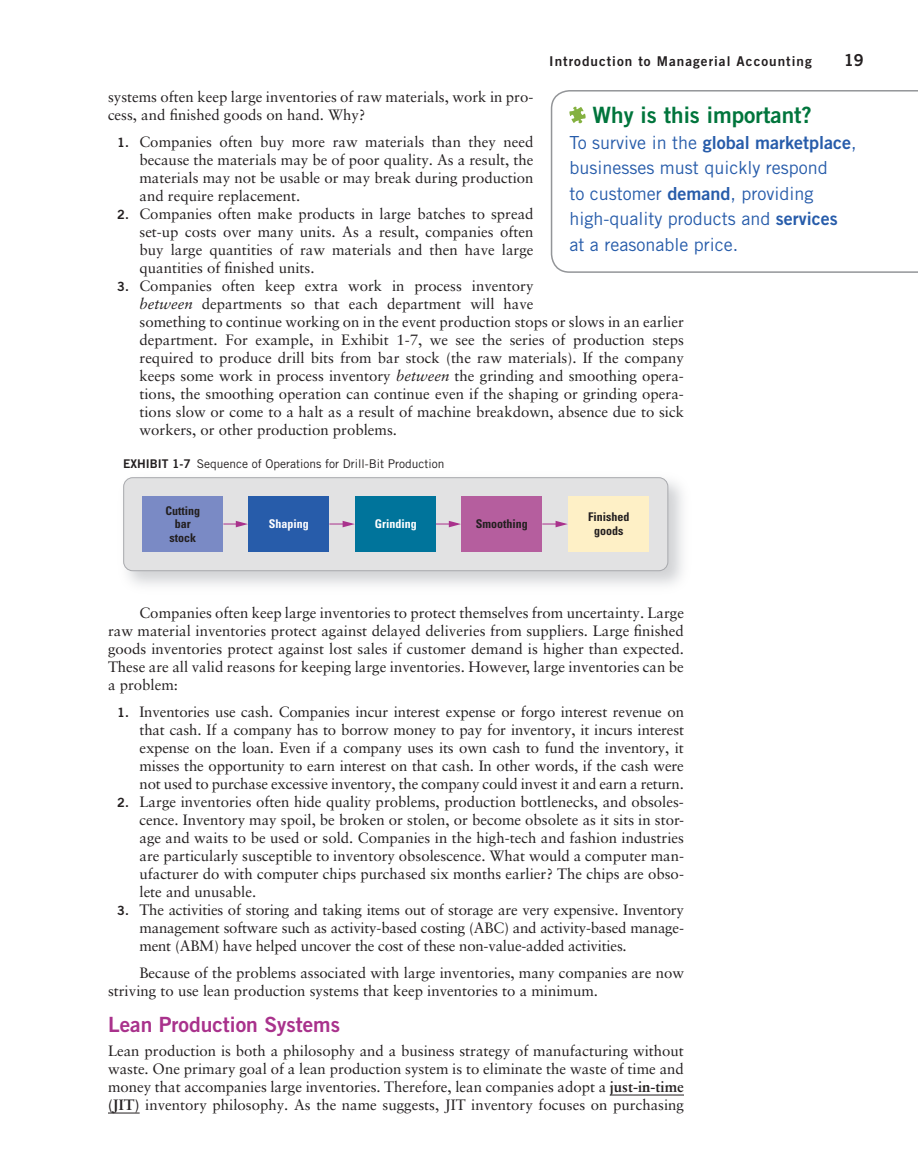
<style>
.page{position:relative;width:918px;height:1175px;background:#fff}
.page>*{position:absolute;margin:0;border:0;box-sizing:border-box;transform-origin:0 0}
.t1{font:22.5px "Trade Gothic LT Pro Bd 2";color:#00753c}
.t2{font:21px "Trade Gothic LT Pro Bd 2";color:#a9328c}
.t3{font:18px/25.5px "Trade Gothic LT Pro";color:#275caa}
.t4{font:18px "Trade Gothic LT Pro Bd 2";color:#275caa}
.t5{font:16.5px "Trade Gothic LT Pro Bd 2";color:#231f20}
.t6{font:15px/18px "Sabon LT Pro";color:#231f20;text-align:justify}
.t7{font:13.5px "Trade Gothic LT Pro Bd 2";letter-spacing:.075em;color:#231f20}
.t8{font:12px "Trade Gothic LT Pro";color:#231f20}
.t9{font:700 condensed 12px/13.5px "Univers LT Std";color:#231f20;text-align:center}
.t10{font:700 condensed 12px "Univers LT Std";color:#fff}
.s1{font-family:"Trade Gothic LT Pro Bd 2";font-size:12.75px}
.s2{font-style:italic}
.s3{font-family:"Trade Gothic LT Pro"}
.s4{font-family:"Trade Gothic LT Pro Bd 2"}
.s5{font-weight:700}
</style>
<div class="page">
<svg style="left:551px;top:90px;width:367px;height:183px"></svg>
<svg style="left:569px;top:107px;width:17px;height:16px"></svg>
<img style="left:124px;top:478px;width:559px;height:108px">
<div style="left:124px;top:477px;width:544px;height:93px;background:#e2e2e3;border-radius:9px"></div>
<div style="left:123px;top:477px;width:545px;height:94px;border:1px solid #a8a9ad;border-radius:9px"></div>
<svg style="left:542px;top:521px;width:26px;height:6px"></svg>
<svg style="left:223px;top:521px;width:25px;height:6px"></svg>
<svg style="left:329px;top:521px;width:26px;height:6px"></svg>
<svg style="left:436px;top:521px;width:25px;height:6px"></svg>
<div style="left:142px;top:496px;width:81px;height:55px;background:#7a8ac5"></div>
<div style="left:248px;top:496px;width:81px;height:55px;background:#275caa"></div>
<div style="left:355px;top:496px;width:81px;height:55px;background:#00749b"></div>
<div style="left:461px;top:496px;width:81px;height:55px;background:#b55e9e"></div>
<div style="left:568px;top:496px;width:81px;height:55px;background:#fef0c6"></div>
<hr style="left:610px;top:1094px;width:74px;height:1px;background:#231f20">
<hr style="left:108px;top:1112px;width:32px;height:1px;background:#231f20">
<p class="t7" style="left:549px;top:53px;width:264px">Introduction to Managerial Accounting</p>
<p class="t5" style="left:844px;top:50px;width:22px">19</p>
<p class="t6" style="left:108px;top:87px;width:427px">systems often keep large inventories of raw materials, work in pro&shy;cess, and finished goods on hand. Why?</p>
<p class="t6" style="left:140px;top:132px;width:396px;text-indent:-22px"><span class="s1">1.</span> Companies often buy more raw materials than they need because the materials may be of poor quality. As a result, the materials may not be usable or may break during production and require replacement.</p>
<p class="t6" style="left:140px;top:204px;width:396px;text-indent:-22px"><span class="s1">2.</span> Companies often make products in large batches to spread set-up costs over many units. As a result, companies often buy large quantities of raw materials and then have large quantities of finished units.</p>
<p class="t6" style="left:140px;top:276px;width:546px;text-align:left;text-indent:-22px"><span class="s1">3.</span> Companies often keep extra work in process inventory<br><span class="s2">between</span> departments so that each department will have<br>something to continue working on in the event production stops or slows in an earlier department. For example, in Exhibit 1-7, we see the series of production steps required to produce drill bits from bar stock (the raw materials). If the company keeps some work in process inventory <span class="s2">between</span> the grinding and smoothing opera&shy;tions, the smoothing operation can continue even if the shaping or grinding opera&shy;tions slow or come to a halt as a result of machine breakdown, absence due to sick workers, or other production problems.</p>
<h1 class="t1" style="left:592px;top:101px;width:221px">Why is this important?</h1>
<p class="t4" style="left:569px;top:131px;width:289px"><span class="s3">To survive in the</span> global marketplace<span class="s3">,</span></p>
<p class="t3" style="left:569px;top:155px;width:270px">businesses must quickly respond to customer <span class="s4">demand</span>, providing high-quality products and <span class="s4">services </span>at a reasonable price.</p>
<p class="t8" style="left:123px;top:457px;width:323px"><span class="s4">EXHIBIT 1-7</span> Sequence of Operations for Drill-Bit Production</p>
<p class="t9" style="left:165px;top:503px;width:36px">Cutting bar stock</p>
<p class="t10" style="left:269px;top:516px;width:42px">Shaping</p>
<p class="t10" style="left:375px;top:516px;width:43px">Grinding</p>
<p class="t9" style="left:476px;top:517px;width:54px">Smoothing</p>
<p class="t9" style="left:588px;top:510px;width:43px">Finished goods</p>
<p class="t6" style="left:108px;top:603px;width:578px;text-indent:32px">Companies often keep large inventories to protect themselves from uncertainty. Large raw material inventories protect against delayed deliveries from suppliers. Large finished goods inventories protect against lost sales if customer demand is higher than expected.<br>These are all valid reasons for keeping large inventories. However, large inventories can be a problem:</p>
<p class="t6" style="left:140px;top:702px;width:546px;text-indent:-22px"><span class="s1">1.</span> Inventories use cash. Companies incur interest expense or forgo interest revenue on that cash. If a company has to borrow money to pay for inventory, it incurs interest expense on the loan. Even if a company uses its own cash to fund the inventory, it misses the opportunity to earn interest on that cash. In other words, if the cash were not used to purchase excessive inventory, the company could invest it and earn a return.</p>
<p class="t6" style="left:140px;top:792px;width:546px;text-indent:-22px"><span class="s1">2.</span> Large inventories often hide quality problems, production bottlenecks, and obsoles&shy;cence. Inventory may spoil, be broken or stolen, or become obsolete as it sits in stor&shy;age and waits to be used or sold. Companies in the high-tech and fashion industries are particularly susceptible to inventory obsolescence. What would a computer man&shy;ufacturer do with computer chips purchased six months earlier? The chips are obso&shy;lete and unusable.</p>
<p class="t6" style="left:140px;top:900px;width:546px;text-indent:-22px"><span class="s1">3.</span> The activities of storing and taking items out of storage are very expensive. Inventory management software such as activity-based costing (ABC) and activity-based manage&shy;ment (ABM) have helped uncover the cost of these non-value-added activities.</p>
<p class="t6" style="left:108px;top:963px;width:578px;text-indent:32px">Because of the problems associated with large inventories, many companies are now striving to use lean production systems that keep inventories to a minimum.</p>
<h2 class="t2" style="left:108px;top:1011px;width:234px">Lean Production Systems</h2>
<p class="t6" style="left:108px;top:1041px;width:578px">Lean production is both a philosophy and a business strategy of manufacturing without waste. One primary goal of a lean production system is to eliminate the waste of time and money that accompanies large inventories. Therefore, lean companies adopt a <span class="s5">just-in-time (JIT)</span> inventory philosophy. As the name suggests, JIT inventory focuses on purchasing</p>
</div>
